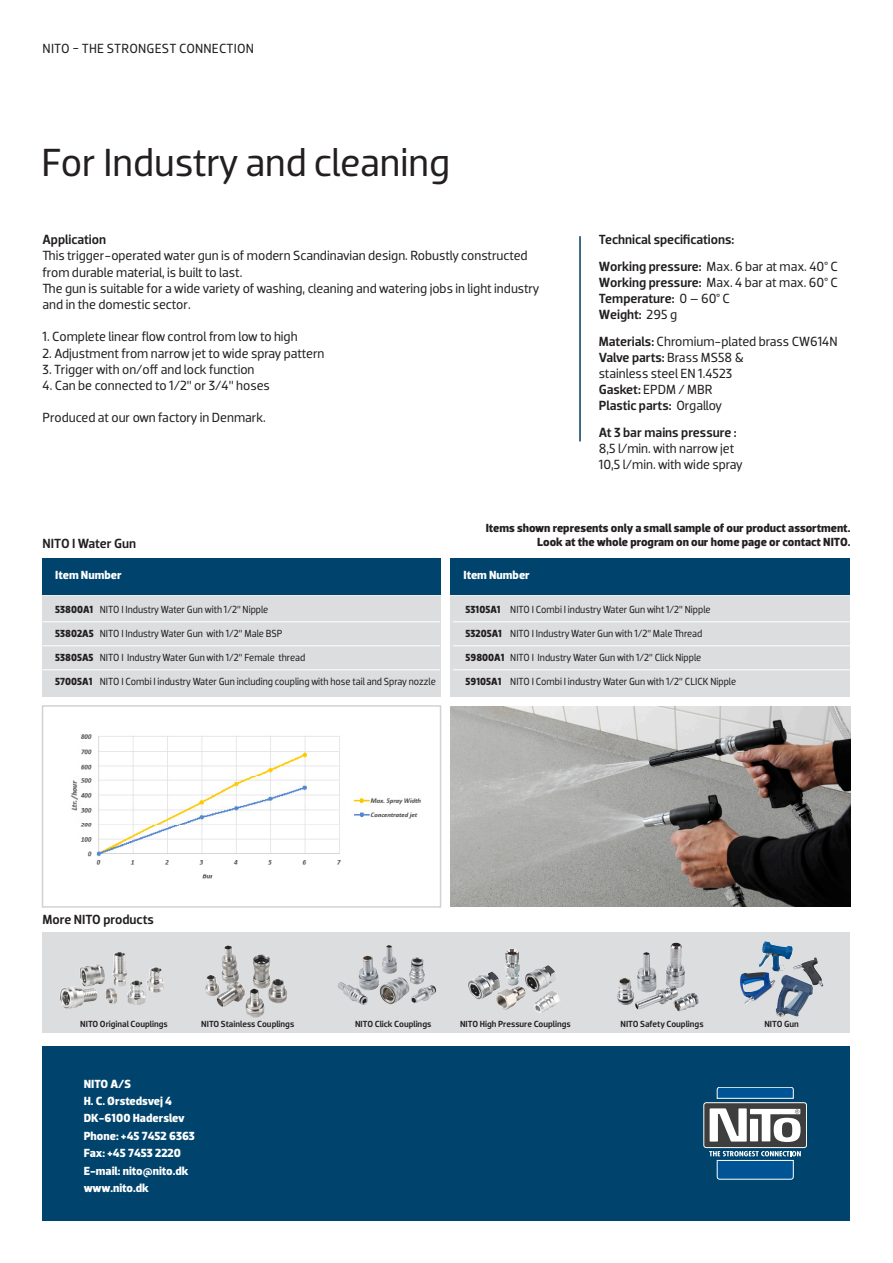
<style>
.page{position:relative;width:893px;height:1263px;background:#fff}
.page>*{position:absolute;margin:0;border:0;box-sizing:border-box;transform-origin:0 0}
.Over_bagside{font:40.05px "Dobra";color:#231f20}
.Brød{font:13.5px/16.2px "Dobra";color:#231f20}
.Brød-2{font:500 13.5px "Dobra";color:#231f20}
.Brød_BOLD{font:500 13.5px "Dobra";color:#231f20}
.Brød-3{font:700 12px "Dobra";color:#231f20}
.Brød-4{font:700 12px "Dobra";color:#fff}
.Skematekst_-_BOLD{font:700 12px "Dobra";color:#fff}
.Skematekst{font:10.5px "Dobra";color:#231f20;scale:.95 1}
.t1{font:500 9px "Dobra";color:#231f20}
.s1{font-weight:500}
.s2{font-weight:400}
.s3{font-weight:700}
</style>
<div class="page">
<div style="left:43px;top:1046px;width:807px;height:174px;background:#00446d"></div>
<div style="left:43px;top:558px;width:807px;height:138px;background:#dcdddf"></div>
<hr style="left:43px;top:594px;width:807px;height:1px;background:#fff">
<div style="left:43px;top:558px;width:807px;height:36px;background:#00446d"></div>
<svg style="left:717px;top:1087px;width:77px;height:12px"></svg>
<div style="left:704px;top:1103px;width:102px;height:44px;background:#3e3e3f;border-radius:2px"></div>
<div style="left:704px;top:1102px;width:103px;height:46px;border:1px solid #fff;border-radius:2px"></div>
<svg style="left:710px;top:1108px;width:90px;height:34px"></svg>
<svg style="left:709px;top:1151px;width:92px;height:28px"></svg>
<div style="left:441px;top:555px;width:9px;height:148px;background:#fff"></div>
<hr style="left:579px;top:236px;width:2px;height:205px;background:#003e5e">
<div style="left:43px;top:932px;width:807px;height:100px;background:#dcdddf"></div>
<img style="left:635px;top:943px;width:50px;height:67px">
<img style="left:216px;top:945px;width:46px;height:62px">
<img style="left:79px;top:952px;width:85px;height:41px">
<img style="left:455px;top:949px;width:121px;height:84px">
<img style="left:358px;top:945px;width:59px;height:46px">
<div style="left:42px;top:705px;width:399px;height:203px;border:2px solid #d1d2d4"></div>
<img style="left:451px;top:707px;width:399px;height:200px">
<img style="left:759px;top:941px;width:34px;height:31px">
<hr style="left:43px;top:621px;width:397px;height:1px;background:#fff">
<hr style="left:43px;top:645px;width:397px;height:1px;background:#fff">
<hr style="left:43px;top:669px;width:397px;height:1px;background:#fff">
<hr style="left:453px;top:621px;width:397px;height:1px;background:#fff">
<hr style="left:453px;top:645px;width:397px;height:1px;background:#fff">
<hr style="left:453px;top:669px;width:397px;height:1px;background:#fff">
<img style="left:70px;top:734px;width:351px;height:145px">
<p class="Brød" style="left:43px;top:40px;width:213px">NITO - THE STRONGEST CONNECTION</p>
<p class="Over_bagside" style="left:41px;top:139px;width:410px">For Industry and cleaning</p>
<p class="Brød_BOLD" style="left:43px;top:232px;width:65px">Application</p>
<p class="Brød" style="left:43px;top:248px;width:487px">This trigger-operated water gun is of modern Scandinavian design. Robustly constructed from durable material, is built to last.</p>
<p class="Brød" style="left:43px;top:280px;width:498px">The gun is suitable for a wide variety of washing, cleaning and watering jobs in light industry and in the domestic sector.</p>
<p class="Brød" style="left:43px;top:329px;width:257px">1. Complete linear flow control from low to high</p>
<p class="Brød" style="left:43px;top:345px;width:283px">2. Adjustment from narrow jet to wide spray pattern</p>
<p class="Brød" style="left:43px;top:361px;width:214px">3. Trigger with on/off and lock function</p>
<p class="Brød" style="left:43px;top:377px;width:229px">4. Can be connected to 1/2” or 3/4” hoses</p>
<p class="Brød" style="left:43px;top:410px;width:225px">Produced at our own factory in Denmark.</p>
<p class="Brød-2" style="left:599px;top:232px;width:137px">Technical specifications:</p>
<p class="Brød" style="left:599px;top:258px;width:241px"><span class="s1">Working pressure:</span> Max. 6 bar at max. 40° C</p>
<p class="Brød" style="left:599px;top:274px;width:241px"><span class="s1">Working pressure:</span> Max. 4 bar at max. 60° C</p>
<p class="Brød-2" style="left:599px;top:291px;width:133px">Temperature: <span class="s2">0 – 60° C</span></p>
<p class="Brød-2" style="left:599px;top:307px;width:80px">Weight: <span class="s2">295 g</span></p>
<p class="Brød" style="left:599px;top:333px;width:240px"><span class="s1">Materials:</span> Chromium-plated brass CW614N</p>
<p class="Brød" style="left:599px;top:349px;width:147px"><span class="s1">Valve parts:</span> Brass MS58 &amp; stainless steel EN 1.4523</p>
<p class="Brød" style="left:599px;top:382px;width:115px"><span class="s1">Gasket:</span> EPDM / MBR</p>
<p class="Brød-2" style="left:599px;top:398px;width:125px">Plastic parts: <span class="s2">Orgalloy</span></p>
<p class="Brød-2" style="left:599px;top:424px;width:139px">At 3 bar mains pressure :</p>
<p class="Brød" style="left:599px;top:440px;width:137px">8,5 l/min. with narrow jet</p>
<p class="Brød" style="left:599px;top:457px;width:145px">10,5 l/min. with wide spray</p>
<p class="Brød-3" style="left:486px;top:521px;width:366px">Items shown represents only a small sample of our product assortment.</p>
<p class="Brød-3" style="left:537px;top:535px;width:315px">Look at the whole program on our home page or contact NITO.</p>
<p class="Brød_BOLD" style="left:43px;top:536px;width:95px">NITO I Water Gun</p>
<p class="Skematekst_-_BOLD" style="left:55px;top:568px;width:68px">Item Number</p>
<p class="Skematekst_-_BOLD" style="left:463px;top:568px;width:68px">Item Number</p>
<p class="Skematekst" style="left:55px;top:603px;width:226px"><span class="s3">53800A1</span> NITO I Industry Water Gun with 1/2” Nipple</p>
<p class="Skematekst" style="left:55px;top:627px;width:241px"><span class="s3">53802A5</span> NITO I Industry Water Gun with 1/2” Male BSP</p>
<p class="Skematekst" style="left:55px;top:651px;width:265px"><span class="s3">53805A5</span> NITO I Industry Water Gun with 1/2” Female thread</p>
<p class="Skematekst" style="left:55px;top:675px;width:402px"><span class="s3">57005A1</span> NITO I Combi I industry Water Gun including coupling with hose tail and Spray nozzle</p>
<p class="Skematekst" style="left:466px;top:603px;width:259px"><span class="s3">53105A1</span> NITO I Combi I industry Water Gun wiht 1/2” Nipple</p>
<p class="Skematekst" style="left:466px;top:627px;width:251px"><span class="s3">53205A1</span> NITO I Industry Water Gun with 1/2” Male Thread</p>
<p class="Skematekst" style="left:466px;top:651px;width:250px"><span class="s3">59800A1</span> NITO I Industry Water Gun with 1/2” Click Nipple</p>
<p class="Skematekst" style="left:466px;top:675px;width:286px"><span class="s3">59105A1</span> NITO I Combi I industry Water Gun with 1/2” CLICK Nipple</p>
<p class="Brød_BOLD" style="left:43px;top:911px;width:113px">More NITO products</p>
<p class="t1" style="left:80px;top:1019px;width:89px">NITO Original Couplings</p>
<p class="t1" style="left:201px;top:1019px;width:95px">NITO Stainless Couplings</p>
<p class="t1" style="left:355px;top:1019px;width:78px">NITO Click Couplings</p>
<p class="t1" style="left:460px;top:1018px;width:112px">NITO High Pressure Couplings</p>
<p class="t1" style="left:620px;top:1019px;width:85px">NITO Safety Couplings</p>
<p class="Brød-4" style="left:84px;top:1076px;width:49px">NITO A/S</p>
<p class="Brød-4" style="left:84px;top:1094px;width:90px">H. C. Ørstedsvej 4</p>
<p class="Brød-4" style="left:84px;top:1111px;width:103px">DK-6100 Haderslev</p>
<p class="Brød-4" style="left:84px;top:1129px;width:113px">Phone: +45 7452 6363</p>
<p class="Brød-4" style="left:84px;top:1146px;width:99px">Fax: +45 7453 2220</p>
<p class="Brød-4" style="left:84px;top:1163px;width:106px">E-mail: nito@nito.dk</p>
<p class="Brød-4" style="left:84px;top:1181px;width:67px">www.nito.dk</p>
<p class="t1" style="left:764px;top:1019px;width:36px">NITO Gun</p>
</div>
